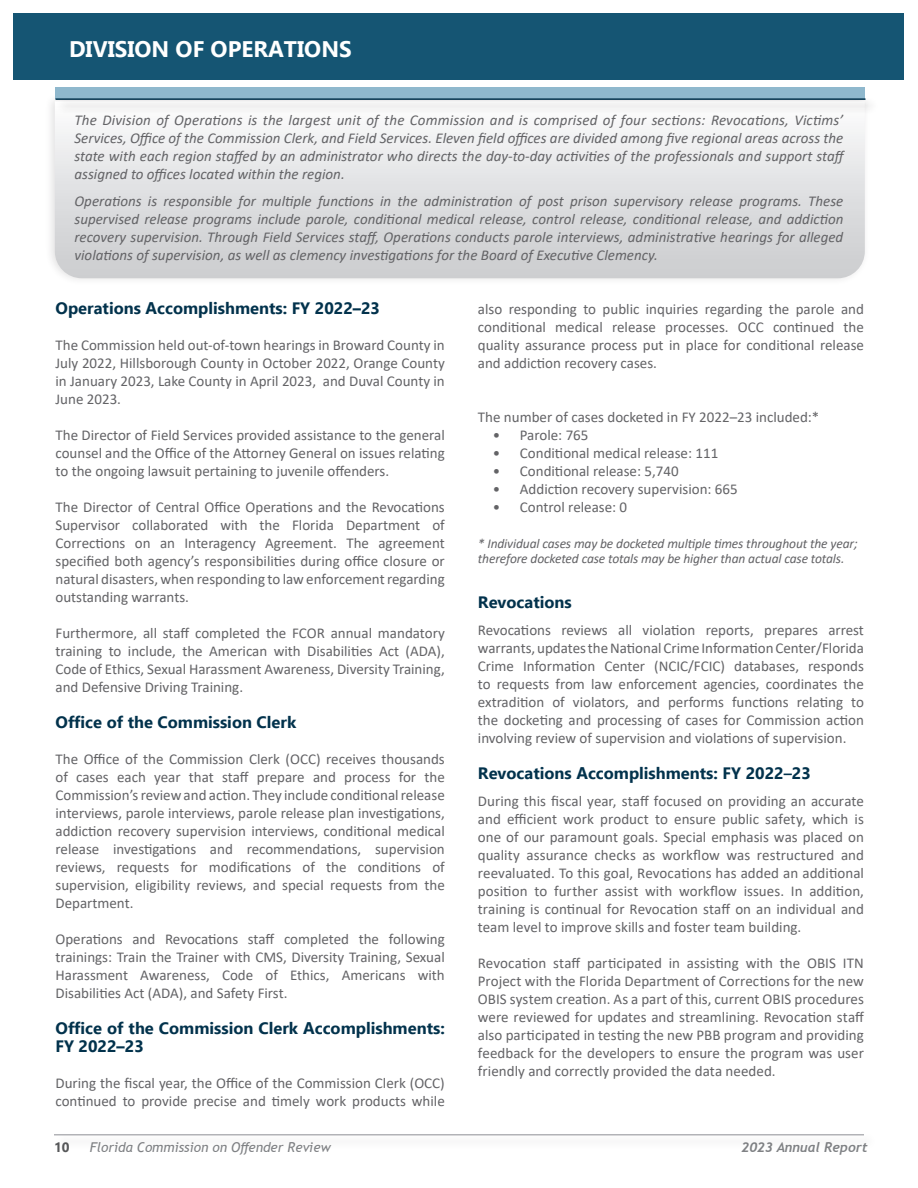
<style>
.page{position:relative;width:918px;height:1188px;background:#fff}
.page>*{position:absolute;margin:0;border:0;box-sizing:border-box;transform-origin:0 0}
.t1{font:700 22.5px "Ebrima";color:#fff}
.t2{font:700 16.5px/18px "Ebrima";color:#02324c}
.t3{font:15px/18px "Calibri";color:#636366;text-align:justify}
.t4{font:italic 15px/18px "Calibri";color:#636366}
.t5{font:italic 13.5px "Calibri";letter-spacing:-.01em;color:#636366}
.t6{font:italic 13.5px "Trebuchet MS";color:#808285}
.t7{font:italic 700 13.5px "Trebuchet";color:#808285}
.s1{font-family:"Calibri"}
.s2{font-family:"Ebrima";font-weight:700;font-style:normal;color:#57585a}
</style>
<div class="page">
<div style="left:14px;top:14px;width:890px;height:66px;background:#155573"></div>
<div style="left:54px;top:1132px;width:824px;height:18px;background:#fbfbfb"></div>
<hr style="left:54px;top:1134px;width:810px;height:2px;background:#b2b3b7">
<div style="left:44px;top:93px;width:827px;height:194px;background:#231f20;opacity:.13"></div>
<svg style="left:55px;top:115px;width:810px;height:163px"></svg>
<div style="left:56px;top:88px;width:810px;height:11px;background:#8fb8cd"></div>
<div style="left:55px;top:97px;width:825px;height:18px;background:#f4f4f4"></div>
<hr style="left:56px;top:98px;width:810px;height:2px;background:#02324c">
<p class="t1" style="left:69px;top:31px;width:284px">DIVISION OF OPERATIONS</p>
<p class="t4" style="left:75px;top:110px;width:773px">The Division of Operations is the largest unit of the Commission and is comprised of four sections: Revocations, Victims’ Services, Office of the Commission Clerk, and Field Services. Eleven field offices are divided among five regional areas across the state with each region staffed by an administrator who directs the day-to-day activities of the professionals and support staff assigned to offices located within the region.</p>
<p class="t4" style="left:75px;top:191px;width:770px;text-align:justify">Operations is responsible for multiple functions in the administration of post prison supervisory release programs. These supervised release programs include parole, conditional medical release, control release, conditional release, and addiction recovery supervision. Through Field Services staff, Operations conducts parole interviews, administrative hearings for alleged violations of supervision, as well as clemency investigations for the Board of Executive Clemency.</p>
<p class="t2" style="left:56px;top:298px;width:326px">Operations Accomplishments: FY 2022–23</p>
<p class="t3" style="left:56px;top:336px;width:391px">The Commission held out-of-town hearings in Broward County in July 2022, Hillsborough County in October 2022, Orange County in January 2023, Lake County in April 2023, and Duval County in June 2023.</p>
<p class="t3" style="left:56px;top:426px;width:391px">The Director of Field Services provided assistance to the general counsel and the Office of the Attorney General on issues relating to the ongoing lawsuit pertaining to juvenile offenders.</p>
<p class="t3" style="left:56px;top:498px;width:391px">The Director of Central Office Operations and the Revocations Supervisor collaborated with the Florida Department of Corrections on an Interagency Agreement. The agreement specified both agency’s responsibilities during office closure or natural disasters, when responding to law enforcement regarding outstanding warrants.</p>
<p class="t3" style="left:56px;top:624px;width:391px">Furthermore, all staff completed the FCOR annual mandatory training to include, the American with Disabilities Act (ADA), Code of Ethics, Sexual Harassment Awareness, Diversity Training, and Defensive Driving Training.</p>
<p class="t2" style="left:56px;top:712px;width:242px">Office of the Commission Clerk</p>
<p class="t3" style="left:56px;top:750px;width:391px">The Office of the Commission Clerk (OCC) receives thousands of cases each year that staff prepare and process for the Commission’s review and action. They include conditional release interviews, parole interviews, parole release plan investigations, addiction recovery supervision interviews, conditional medical release investigations and recommendations, supervision reviews, requests for modifications of the conditions of supervision, eligibility reviews, and special requests from the Department.</p>
<p class="t3" style="left:56px;top:930px;width:391px">Operations and Revocations staff completed the following trainings: Train the Trainer with CMS, Diversity Training, Sexual Harassment Awareness, Code of Ethics, Americans with Disabilities Act (ADA), and Safety First.</p>
<p class="t2" style="left:56px;top:1018px;width:391px">Office of the Commission Clerk Accomplishments:<br>FY 2022–23</p>
<p class="t3" style="left:56px;top:1074px;width:391px">During the fiscal year, the Office of the Commission Clerk (OCC) continued to provide precise and timely work products while</p>
<p class="t3" style="left:478px;top:300px;width:388px">also responding to public inquiries regarding the parole and conditional medical release processes. OCC continued the quality assurance process put in place for conditional release and addiction recovery cases.</p>
<p class="t3" style="left:478px;top:408px;width:343px">The number of cases docketed in FY 2022–23 included:*</p>
<p class="t3" style="left:493px;top:426px;width:97px">• Parole: 765</p>
<p class="t3" style="left:493px;top:444px;width:227px">• Conditional medical release: 111</p>
<p class="t3" style="left:493px;top:462px;width:187px">• Conditional release: 5,740</p>
<p class="t3" style="left:493px;top:480px;width:246px">• Addiction recovery supervision: 665</p>
<p class="t3" style="left:493px;top:498px;width:136px">• Control release: 0</p>
<p class="t5" style="left:478px;top:534px;width:381px">* Individual cases may be docketed multiple times throughout the year;</p>
<p class="t5" style="left:478px;top:549px;width:368px">therefore docketed case totals may be higher than actual case totals.</p>
<p class="t2" style="left:478px;top:592px;width:95px">Revocations</p>
<p class="t3" style="left:478px;top:621px;width:388px">Revocations reviews all violation reports, prepares arrest warrants, updates the National Crime Information Center/Florida Crime Information Center (NCIC/FCIC) databases, responds to requests from law enforcement agencies, coordinates the extradition of violators, and performs functions relating to the docketing and processing of cases for Commission action involving review of supervision and violations of supervision.</p>
<p class="t2" style="left:478px;top:763px;width:334px">Revocations Accomplishments: FY 2022<span class="s1">–</span>23</p>
<p class="t3" style="left:478px;top:792px;width:388px">During this fiscal year, staff focused on providing an accurate and efficient work product to ensure public safety, which is one of our paramount goals. Special emphasis was placed on quality assurance checks as workflow was restructured and reevaluated. To this goal, Revocations has added an additional position to further assist with workflow issues. In addition, training is continual for Revocation staff on an individual and team level to improve skills and foster team building.</p>
<p class="t3" style="left:478px;top:954px;width:388px">Revocation staff participated in assisting with the OBIS ITN Project with the Florida Department of Corrections for the new OBIS system creation. As a part of this, current OBIS procedures were reviewed for updates and streamlining. Revocation staff also participated in testing the new PBB program and providing feedback for the developers to ensure the program was user friendly and correctly provided the data needed.</p>
<p class="t6" style="left:54px;top:1139px;width:278px"><span class="s2">10</span> Florida Commission on Offender Review</p>
<p class="t7" style="left:741px;top:1139px;width:128px">2023 Annual Report</p>
</div>
